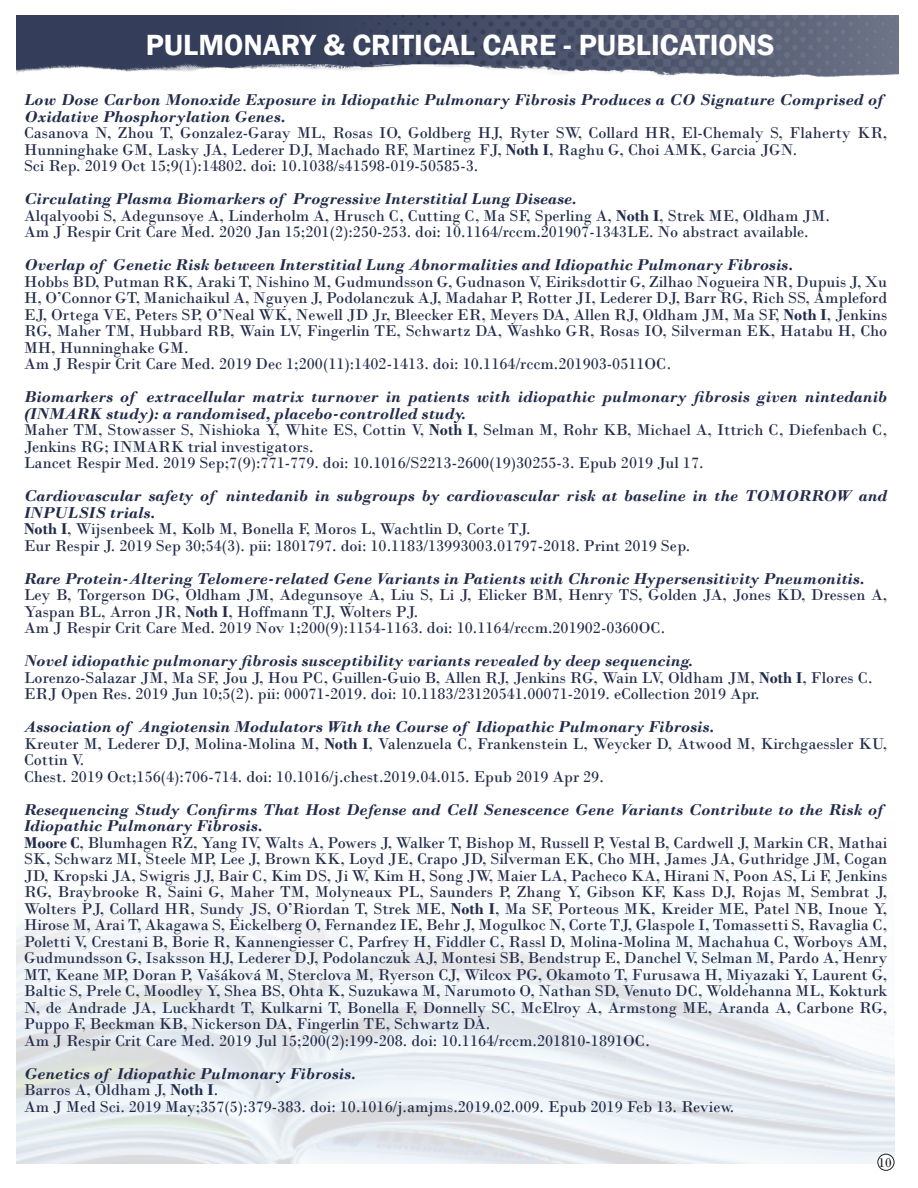
<style>
.page{position:relative;width:918px;height:1188px;background:#fff}
.page>*{position:absolute;margin:0;border:0;box-sizing:border-box;transform-origin:0 0}
.t1{font:600 30px "Franklin Gothic";color:#fff}
.t2{font:16.5px/16.5px "Bodoni";color:#222c4a}
.t3{font:italic 700 16.5px/16.5px "Bodoni";color:#222c4a}
.t4{font:13.5px "Bodoni";color:#231f20}
.s1{font-weight:700}
.s2{font-weight:700;font-style:italic}
</style>
<div class="page">
<img style="left:16px;top:16px;width:883px;height:62px">
<img style="left:16px;top:908px;width:879px;height:256px">
<div style="left:878px;top:1154px;width:16px;height:16px;background:#fff;border-radius:50%"></div>
<div style="left:878px;top:1154px;width:16px;height:17px;border:1px solid #231f20;border-radius:50%"></div>
<h1 class="t1" style="left:146px;top:27px;width:630px">PULMONARY &amp; CRITICAL CARE - PUBLICATIONS</h1>
<p class="t3" style="left:24px;top:92px;width:861px">Low Dose Carbon Monoxide Exposure in Idiopathic Pulmonary Fibrosis Produces a CO Signature Comprised of<br>Oxidative Phosphorylation Genes.</p>
<p class="t2" style="left:24px;top:125px;width:865px">Casanova N, Zhou T, Gonzalez-Garay ML, Rosas IO, Goldberg HJ, Ryter SW, Collard HR, El-Chemaly S, Flaherty KR,<br>Hunninghake GM, Lasky JA, Lederer DJ, Machado RF, Martinez FJ, <span class="s1">Noth I</span>, Raghu G, Choi AMK, Garcia JGN.<br>Sci Rep. 2019 Oct 15;9(1):14802. doi: 10.1038/s41598-019-50585-3.</p>
<p class="t2" style="left:24px;top:191px;width:807px"><span class="s2">Circulating Plasma Biomarkers of Progressive Interstitial Lung Disease.<br></span>Alqalyoobi S, Adegunsoye A, Linderholm A, Hrusch C, Cutting C, Ma SF, Sperling A, <span class="s1">Noth I</span>, Strek ME, Oldham JM.<br>Am J Respir Crit Care Med. 2020 Jan 15;201(2):250-253. doi: 10.1164/rccm.201907-1343LE. No abstract available.</p>
<p class="t3" style="left:24px;top:257px;width:771px">Overlap of Genetic Risk between Interstitial Lung Abnormalities and Idiopathic Pulmonary Fibrosis.</p>
<p class="t2" style="left:24px;top:273px;width:865px">Hobbs BD, Putman RK, Araki T, Nishino M, Gudmundsson G, Gudnason V, Eiriksdottir G, Zilhao Nogueira NR, Dupuis J, Xu H, O’Connor GT, Manichaikul A, Nguyen J, Podolanczuk AJ, Madahar P, Rotter JI, Lederer DJ, Barr RG, Rich SS, Ampleford EJ, Ortega VE, Peters SP, O’Neal WK, Newell JD Jr, Bleecker ER, Meyers DA, Allen RJ, Oldham JM, Ma SF, <span class="s1">Noth I</span>, Jenkins RG, Maher TM, Hubbard RB, Wain LV, Fingerlin TE, Schwartz DA, Washko GR, Rosas IO, Silverman EK, Hatabu H, Cho MH, Hunninghake GM.<br>Am J Respir Crit Care Med. 2019 Dec 1;200(11):1402-1413. doi: 10.1164/rccm.201903-0511OC.</p>
<p class="t2" style="left:24px;top:389px;width:865px"><span class="s2">Biomarkers of extracellular matrix turnover in patients with idiopathic pulmonary fibrosis given nintedanib (INMARK study): a randomised, placebo-controlled study.<br></span>Maher TM, Stowasser S, Nishioka Y, White ES, Cottin V, <span class="s1">Noth I</span>, Selman M, Rohr KB, Michael A, Ittrich C, Diefenbach C, Jenkins RG; INMARK trial investigators.<br>Lancet Respir Med. 2019 Sep;7(9):771-779. doi: 10.1016/S2213-2600(19)30255-3. Epub 2019 Jul 17.</p>
<p class="t2" style="left:24px;top:488px;width:865px"><span class="s2">Cardiovascular safety of nintedanib in subgroups by cardiovascular risk at baseline in the TOMORROW and INPULSIS trials.<br></span><span class="s1">Noth I</span>, Wijsenbeek M, Kolb M, Bonella F, Moros L, Wachtlin D, Corte TJ.<br>Eur Respir J. 2019 Sep 30;54(3). pii: 1801797. doi: 10.1183/13993003.01797-2018. Print 2019 Sep.</p>
<p class="t3" style="left:24px;top:570px;width:842px">Rare Protein-Altering Telomere-related Gene Variants in Patients with Chronic Hypersensitivity Pneumonitis.</p>
<p class="t2" style="left:24px;top:587px;width:865px">Ley B, Torgerson DG, Oldham JM, Adegunsoye A, Liu S, Li J, Elicker BM, Henry TS, Golden JA, Jones KD, Dressen A,<br>Yaspan BL, Arron JR, <span class="s1">Noth I</span>, Hoffmann TJ, Wolters PJ.<br>Am J Respir Crit Care Med. 2019 Nov 1;200(9):1154-1163. doi: 10.1164/rccm.201902-0360OC.</p>
<p class="t2" style="left:24px;top:653px;width:850px"><span class="s2">Novel idiopathic pulmonary fibrosis susceptibility variants revealed by deep sequencing.<br></span>Lorenzo-Salazar JM, Ma SF, Jou J, Hou PC, Guillen-Guio B, Allen RJ, Jenkins RG, Wain LV, Oldham JM, <span class="s1">Noth I</span>, Flores C.<br>ERJ Open Res. 2019 Jun 10;5(2). pii: 00071-2019. doi: 10.1183/23120541.00071-2019. eCollection 2019 Apr.</p>
<p class="t2" style="left:24px;top:719px;width:865px"><span class="s2">Association of Angiotensin Modulators With the Course of Idiopathic Pulmonary Fibrosis.<br></span>Kreuter M, Lederer DJ, Molina-Molina M, <span class="s1">Noth I</span>, Valenzuela C, Frankenstein L, Weycker D, Atwood M, Kirchgaessler KU, Cottin V.<br>Chest. 2019 Oct;156(4):706-714. doi: 10.1016/j.chest.2019.04.015. Epub 2019 Apr 29.</p>
<p class="t2" style="left:24px;top:801px;width:865px"><span class="s2">Resequencing Study Confirms That Host Defense and Cell Senescence Gene Variants Contribute to the Risk of Idiopathic Pulmonary Fibrosis.<br></span><span class="s1">Moore C</span>, Blumhagen RZ, Yang IV, Walts A, Powers J, Walker T, Bishop M, Russell P, Vestal B, Cardwell J, Markin CR, Mathai SK, Schwarz MI, Steele MP, Lee J, Brown KK, Loyd JE, Crapo JD, Silverman EK, Cho MH, James JA, Guthridge JM, Cogan JD, Kropski JA, Swigris JJ, Bair C, Kim DS, Ji W, Kim H, Song JW, Maier LA, Pacheco KA, Hirani N, Poon AS, Li F, Jenkins RG, Braybrooke R, Saini G, Maher TM, Molyneaux PL, Saunders P, Zhang Y, Gibson KF, Kass DJ, Rojas M, Sembrat J, Wolters PJ, Collard HR, Sundy JS, O’Riordan T, Strek ME, <span class="s1">Noth I</span>, Ma SF, Porteous MK, Kreider ME, Patel NB, Inoue Y, Hirose M, Arai T, Akagawa S, Eickelberg O, Fernandez IE, Behr J, Mogulkoc N, Corte TJ, Glaspole I, Tomassetti S, Ravaglia C, Poletti V, Crestani B, Borie R, Kannengiesser C, Parfrey H, Fiddler C, Rassl D, Molina-Molina M, Machahua C, Worboys AM, Gudmundsson G, Isaksson HJ, Lederer DJ, Podolanczuk AJ, Montesi SB, Bendstrup E, Danchel V, Selman M, Pardo A, Henry MT, Keane MP, Doran P, Vašáková M, Sterclova M, Ryerson CJ, Wilcox PG, Okamoto T, Furusawa H, Miyazaki Y, Laurent G, Baltic S, Prele C, Moodley Y, Shea BS, Ohta K, Suzukawa M, Narumoto O, Nathan SD, Venuto DC, Woldehanna ML, Kokturk N, de Andrade JA, Luckhardt T, Kulkarni T, Bonella F, Donnelly SC, McElroy A, Armstong ME, Aranda A, Carbone RG, Puppo F, Beckman KB, Nickerson DA, Fingerlin TE, Schwartz DA.<br>Am J Respir Crit Care Med. 2019 Jul 15;200(2):199-208. doi: 10.1164/rccm.201810-1891OC.</p>
<p class="t2" style="left:24px;top:1065px;width:712px"><span class="s2">Genetics of Idiopathic Pulmonary Fibrosis.<br></span>Barros A, Oldham J, <span class="s1">Noth I</span>.<br>Am J Med Sci. 2019 May;357(5):379-383. doi: 10.1016/j.amjms.2019.02.009. Epub 2019 Feb 13. Review.</p>
<p class="t4" style="left:879px;top:1154px;width:15px">10</p>
</div>
